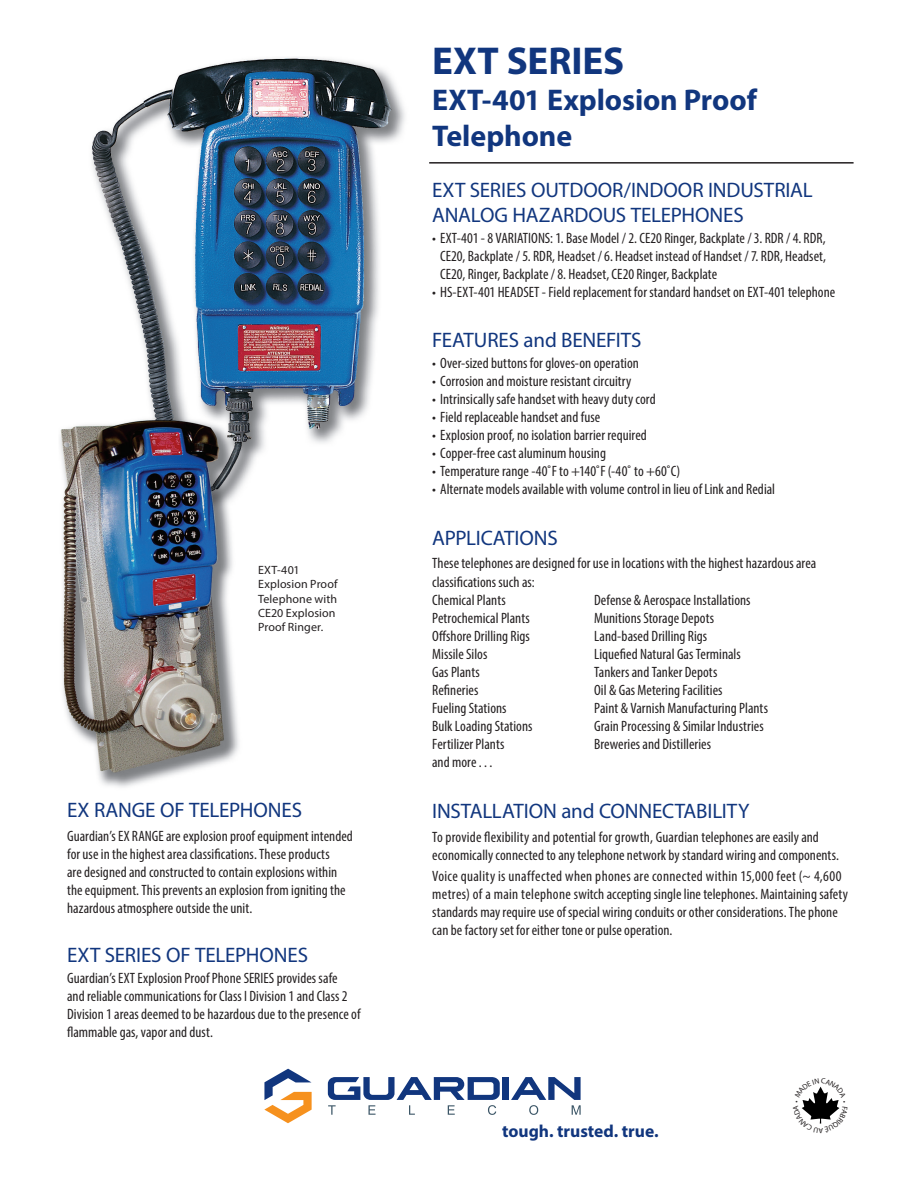
<style>
.page{position:relative;width:918px;height:1188px;background:#fff}
.page>*{position:absolute;margin:0;border:0;box-sizing:border-box;transform-origin:0 0}
.Heading_1{font:700 39px "Myriad Pro";color:#11367e}
.Heading_2{font:700 30px "Myriad Pro";letter-spacing:-.005em;color:#11367e}
.Heading_2_w_underlin{font:700 30px "Myriad Pro";letter-spacing:-.005em;color:#11367e}
.Paragraph_Heading{font:21px/25.2px "Myriad Pro";letter-spacing:-.005em;color:#11367e}
.Paragraph{font:21px "Myriad Pro";letter-spacing:-.005em;color:#11367e}
.t1{font:700 17.4px "Myriad Pro";color:#11367e}
.Paragraph-2{font:condensed 15px/18px "Myriad Pro";letter-spacing:.005em;color:#231f20}
.Paragraph_Applicatio{font:condensed 15px/19.5px "Myriad Pro";letter-spacing:.005em;color:#231f20}
.t2{font:15px "Myriad Pro";color:#231f20}
.Image_Caption{font:12px/14.4px "Myriad Pro";letter-spacing:.01em;color:#231f20}
</style>
<div class="page">
<hr style="left:429px;top:162px;width:425px;height:2px;background:#231f20">
<img style="left:60px;top:57px;width:345px;height:730px">
<div style="left:503px;top:1077px;width:6px;height:23px;background:#11367e"></div>
<svg style="left:264px;top:1069px;width:48px;height:54px"></svg>
<svg style="left:328px;top:1077px;width:172px;height:38px"></svg>
<svg style="left:511px;top:1077px;width:70px;height:38px"></svg>
<svg style="left:802px;top:1086px;width:38px;height:38px"></svg>
<p class="Image_Caption" style="left:258px;top:562px;width:81px">EXT-401<br>Explosion Proof</p>
<p class="Image_Caption" style="left:258px;top:591px;width:81px">Telephone with</p>
<p class="Image_Caption" style="left:258px;top:606px;width:79px">CE20 Explosion</p>
<p class="Image_Caption" style="left:258px;top:620px;width:67px">Proof Ringer.</p>
<p class="t2" style="left:246px;top:611px;width:52px">EXT-401</p>
<p class="Paragraph_Heading" style="left:67px;top:797px;width:237px">EX RANGE OF TELEPHONES</p>
<p class="Paragraph-2" style="left:67px;top:827px;width:287px">Guardian’s EX RANGE are explosion proof equipment intended for use in the highest area classifications. These products<br>are designed and constructed to contain explosions within the equipment. This prevents an explosion from igniting the hazardous atmosphere outside the unit.</p>
<p class="Paragraph" style="left:67px;top:942px;width:243px">EXT SERIES OF TELEPHONES</p>
<p class="Paragraph-2" style="left:67px;top:969px;width:295px">Guardian’s EXT Explosion Proof Phone SERIES provides safe<br>and reliable communications for Class I Division 1 and Class 2<br>Division 1 areas deemed to be hazardous due to the presence of flammable gas, vapor and dust.</p>
<p class="Heading_1" style="left:432px;top:35px;width:193px">EXT SERIES</p>
<p class="Heading_2" style="left:432px;top:80px;width:326px">EXT-401 Explosion Proof</p>
<p class="Heading_2_w_underlin" style="left:432px;top:116px;width:142px">Telephone</p>
<p class="Paragraph_Heading" style="left:432px;top:177px;width:382px">EXT SERIES OUTDOOR/INDOOR INDUSTRIAL<br>ANALOG HAZARDOUS TELEPHONES</p>
<p class="Paragraph-2" style="left:440px;top:229px;width:387px;text-align:justify;text-indent:-8px">• EXT-401 - 8 VARIATIONS: 1. Base Model / 2. CE20 Ringer, Backplate / 3. RDR / 4. RDR, CE20, Backplate / 5. RDR, Headset / 6. Headset instead of Handset / 7. RDR, Headset, CE20, Ringer, Backplate / 8. Headset, CE20 Ringer, Backplate</p>
<p class="Paragraph-2" style="left:432px;top:283px;width:405px">• HS-EXT-401 HEADSET - Field replacement for standard handset on EXT-401 telephone</p>
<p class="Paragraph_Heading" style="left:432px;top:328px;width:211px">FEATURES and BENEFITS</p>
<p class="Paragraph-2" style="left:432px;top:354px;width:208px">• Over-sized buttons for gloves-on operation</p>
<p class="Paragraph-2" style="left:432px;top:372px;width:201px">• Corrosion and moisture resistant circuitry</p>
<p class="Paragraph-2" style="left:432px;top:390px;width:225px">• Intrinsically safe handset with heavy duty cord</p>
<p class="Paragraph-2" style="left:432px;top:408px;width:170px">• Field replaceable handset and fuse</p>
<p class="Paragraph-2" style="left:432px;top:426px;width:216px">• Explosion proof, no isolation barrier required</p>
<p class="Paragraph-2" style="left:432px;top:444px;width:175px">• Copper-free cast aluminum housing</p>
<p class="Paragraph-2" style="left:432px;top:462px;width:250px">• Temperature range -40˚F to +140˚F (-40˚ to +60˚C)</p>
<p class="Paragraph-2" style="left:432px;top:480px;width:344px">• Alternate models available with volume control in lieu of Link and Redial</p>
<p class="Paragraph_Heading" style="left:432px;top:525px;width:127px">APPLICATIONS</p>
<p class="Paragraph_Applicatio" style="left:432px;top:553px;width:386px">These telephones are designed for use in locations with the highest hazardous area classifications such as:</p>
<p class="Paragraph_Applicatio" style="left:432px;top:590px;width:75px">Chemical Plants</p>
<p class="Paragraph_Applicatio" style="left:594px;top:590px;width:158px">Defense &amp; Aerospace Installations</p>
<p class="Paragraph_Applicatio" style="left:432px;top:608px;width:99px">Petrochemical Plants</p>
<p class="Paragraph_Applicatio" style="left:594px;top:608px;width:121px">Munitions Storage Depots</p>
<p class="Paragraph_Applicatio" style="left:432px;top:626px;width:99px">Offshore Drilling Rigs</p>
<p class="Paragraph_Applicatio" style="left:594px;top:626px;width:115px">Land-based Drilling Rigs</p>
<p class="Paragraph_Applicatio" style="left:432px;top:644px;width:57px">Missile Silos</p>
<p class="Paragraph_Applicatio" style="left:594px;top:644px;width:148px">Liquefied Natural Gas Terminals</p>
<p class="Paragraph_Applicatio" style="left:432px;top:662px;width:49px">Gas Plants</p>
<p class="Paragraph_Applicatio" style="left:594px;top:662px;width:125px">Tankers and Tanker Depots</p>
<p class="Paragraph_Applicatio" style="left:432px;top:680px;width:48px">Refineries</p>
<p class="Paragraph_Applicatio" style="left:594px;top:680px;width:130px">Oil &amp; Gas Metering Facilities</p>
<p class="Paragraph_Applicatio" style="left:432px;top:698px;width:76px">Fueling Stations</p>
<p class="Paragraph_Applicatio" style="left:594px;top:698px;width:175px">Paint &amp; Varnish Manufacturing Plants</p>
<p class="Paragraph_Applicatio" style="left:432px;top:716px;width:102px">Bulk Loading Stations</p>
<p class="Paragraph_Applicatio" style="left:594px;top:716px;width:171px">Grain Processing &amp; Similar Industries</p>
<p class="Paragraph_Applicatio" style="left:432px;top:734px;width:74px">Fertilizer Plants</p>
<p class="Paragraph_Applicatio" style="left:594px;top:734px;width:118px">Breweries and Distilleries</p>
<p class="Paragraph_Applicatio" style="left:432px;top:752px;width:62px">and more . . .</p>
<p class="Paragraph_Heading" style="left:432px;top:798px;width:319px">INSTALLATION and CONNECTABILITY</p>
<p class="Paragraph-2" style="left:432px;top:828px;width:408px">To provide flexibility and potential for growth, Guardian telephones are easily and economically connected to any telephone network by standard wiring and components.</p>
<p class="Paragraph-2" style="left:432px;top:867px;width:417px">Voice quality is unaffected when phones are connected within 15,000 feet (~ 4,600 metres) of a main telephone switch accepting single line telephones. Maintaining safety standards may require use of special wiring conduits or other considerations. The phone can be factory set for either tone or pulse operation.</p>
<p class="t1" style="left:502px;top:1120px;width:158px">tough. trusted. true.</p>
</div>
